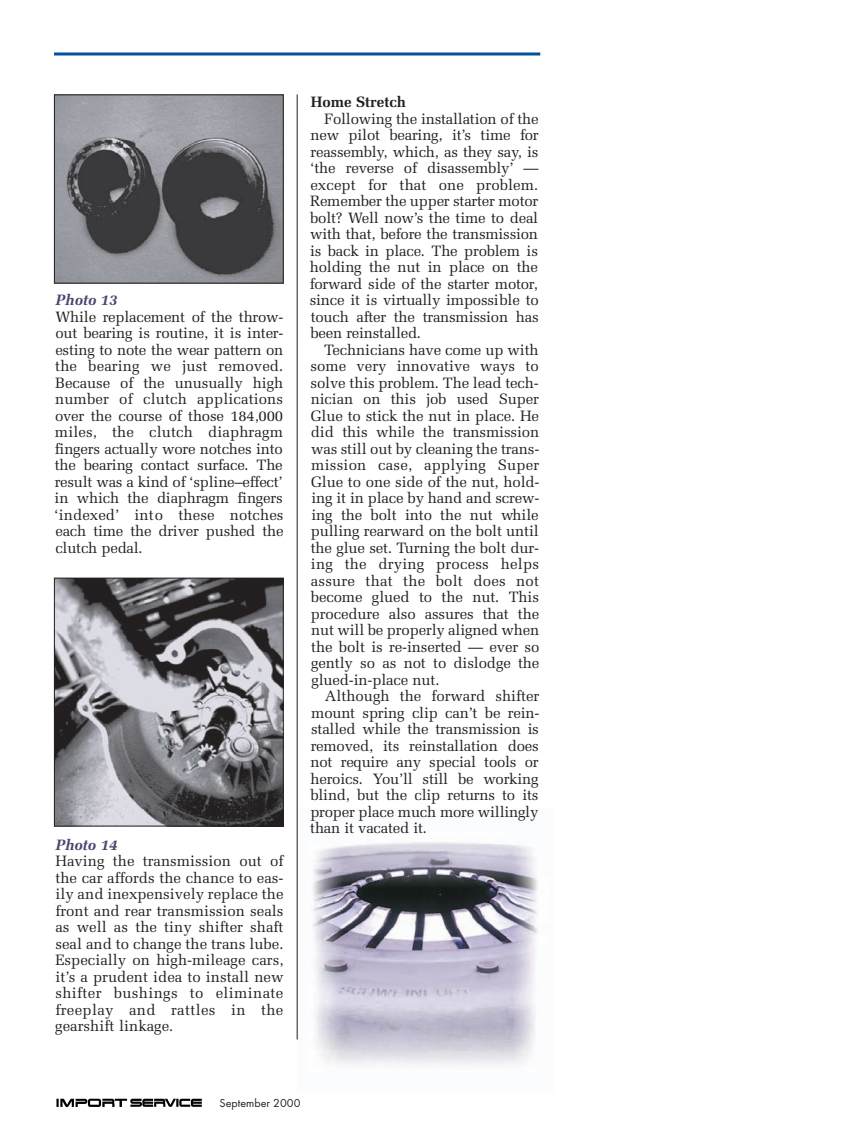
<style>
.page{position:relative;width:851px;height:1134px;background:#fff}
.page>*{position:absolute;margin:0;border:0;box-sizing:border-box;transform-origin:0 0}
.t1{font:15px/16.5px "Melior";letter-spacing:-.015em;color:#231f20;text-align:justify}
.t2{font:italic 700 15px "Melior";color:#4b456f}
.t3{font:700 15px "Melior";color:#231f20}
.t4{font:12px "Futura T";color:#231f20}
</style>
<div class="page">
<img style="left:313px;top:842px;width:225px;height:224px">
<svg style="left:56px;top:1098px;width:146px;height:9px"></svg>
<svg style="left:54px;top:52px;width:486px;height:4px;background:#407cb3"></svg>
<hr style="left:297px;top:94px;width:1px;height:946px;background:#231f20">
<img style="left:56px;top:96px;width:226px;height:186px">
<div style="left:54px;top:94px;width:230px;height:190px;border:1px solid #231f20"></div>
<img style="left:56px;top:580px;width:226px;height:244px">
<div style="left:54px;top:578px;width:230px;height:248px;border:1px solid #231f20"></div>
<p class="t2" style="left:56px;top:291px;width:64px">Photo 13</p>
<p class="t1" style="left:55px;top:308px;width:230px">While replacement of the throw&shy;out bearing is routine, it is inter&shy;esting to note the wear pattern on the bearing we just removed.<br>Because of the unusually high number of clutch applications over the course of those 184,000 miles, the clutch diaphragm fingers actually wore notches into the bearing contact surface. The result was a kind of ‘spline–effect’ in which the diaphragm fingers ‘indexed’ into these notches each time the driver pushed the clutch pedal.</p>
<p class="t2" style="left:55px;top:836px;width:64px">Photo 14</p>
<p class="t1" style="left:55px;top:853px;width:230px">Having the transmission out of the car affords the chance to eas&shy;ily and inexpensively replace the front and rear transmission seals as well as the tiny shifter shaft seal and to change the trans lube.<br>Especially on high-mileage cars, it’s a prudent idea to install new shifter bushings to eliminate freeplay and rattles in the gearshift linkage.</p>
<p class="t3" style="left:311px;top:93px;width:97px">Home Stretch</p>
<p class="t1" style="left:310px;top:110px;width:230px;text-indent:14px">Following the installation of the new pilot bearing, it’s time for reassembly, which, as they say, is ‘the reverse of disassembly’ — except for that one problem.<br>Remember the upper starter motor bolt? Well now’s the time to deal with that, before the transmission is back in place. The problem is holding the nut in place on the forward side of the starter motor, since it is virtually impossible to touch after the transmission has been reinstalled.</p>
<p class="t1" style="left:310px;top:341px;width:230px;text-indent:13px">Technicians have come up with some very innovative ways to solve this problem. The lead tech&shy;nician on this job used Super Glue to stick the nut in place. He did this while the transmission was still out by cleaning the trans&shy;mission case, applying Super Glue to one side of the nut, hold&shy;ing it in place by hand and screw&shy;ing the bolt into the nut while pulling rearward on the bolt until the glue set. Turning the bolt dur&shy;ing the drying process helps assure that the bolt does not become glued to the nut. This procedure also assures that the nut will be properly aligned when the bolt is re-inserted — ever so gently so as not to dislodge the glued-in-place nut.</p>
<p class="t1" style="left:310px;top:688px;width:231px;text-indent:15px">Although the forward shifter mount spring clip can’t be rein&shy;stalled while the transmission is removed, its reinstallation does not require any special tools or heroics. You’ll still be working blind, but the clip returns to its proper place much more willingly than it vacated it.</p>
<p class="t4" style="left:219px;top:1096px;width:82px">September 2000</p>
</div>
